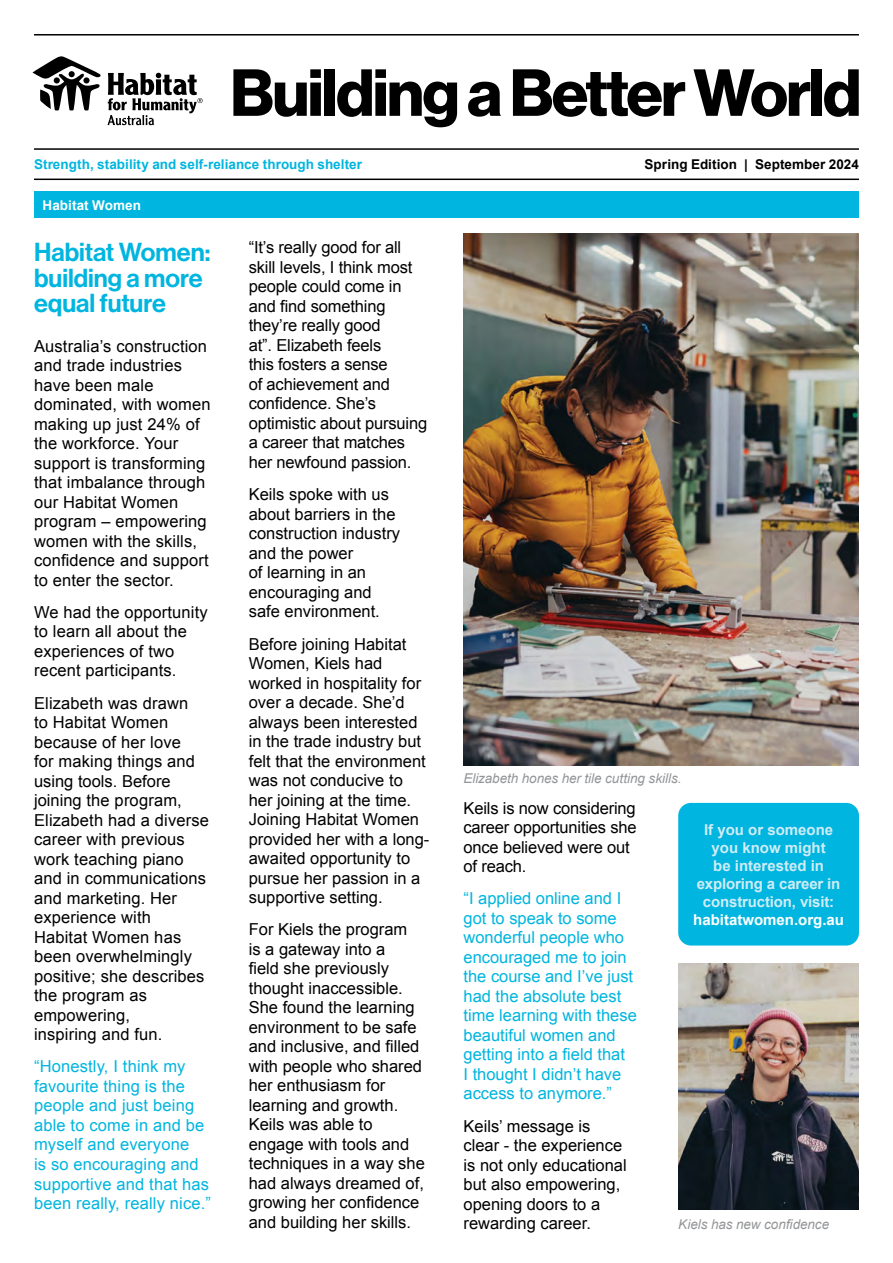
<style>
.page{position:relative;width:893px;height:1263px;background:#fff}
.page>*{position:absolute;margin:0;border:0;box-sizing:border-box;transform-origin:0 0}
.t1{font:64.95px "N Haas Grotesk DS Pro 75 Bd";letter-spacing:-.025em;color:#000}
.t2{font:25.5px/25.5px "N Haas Grotesk DS Pro 65 Md";color:#00b5df}
.t3{font:16.5px/19.5px "Arial";color:#000}
.t4{font:16.5px/19.5px "Arial";color:#00b5df}
.t5{font:700 15px/18px "Arial";color:#cfecf6;text-align:center}
.t6{font:700 15px "Arial";color:#fff}
.t7{font:italic 13.5px "Arial";letter-spacing:-.005em;color:#939598}
.t8{font:700 13.5px "Arial";color:#00b5df}
.t9{font:700 13.5px "Arial";letter-spacing:.005em;color:#000}
.t10{font:700 13.5px "Arial";letter-spacing:.005em;color:#fff}
</style>
<div class="page">
<hr style="left:34px;top:34px;width:825px;height:2px;background:#000">
<hr style="left:34px;top:148px;width:825px;height:2px;background:#000">
<svg style="left:33px;top:56px;width:170px;height:69px"></svg>
<img style="left:463px;top:233px;width:396px;height:532px">
<div style="left:34px;top:191px;width:825px;height:27px;background:#00b5df"></div>
<hr style="left:34px;top:179px;width:825px;height:1px;background:#000">
<img style="left:679px;top:964px;width:180px;height:245px">
<div style="left:678px;top:803px;width:181px;height:142px;background:#00b5df;border-radius:13px"></div>
<h1 class="t1" style="left:230px;top:55px;width:632px">Building a Better World</h1>
<p class="t8" style="left:34px;top:156px;width:330px">Strength, stability and self-reliance through shelter</p>
<p class="t9" style="left:645px;top:156px;width:216px">Spring Edition | September 2024</p>
<p class="t10" style="left:43px;top:196px;width:100px">Habitat Women</p>
<h2 class="t2" style="left:34px;top:240px;width:178px">Habitat Women: building a more equal future</h2>
<p class="t3" style="left:249px;top:238px;width:180px">“It’s really good for all skill levels, I think most people could come in and find something they’re really good<br>at”. Elizabeth feels<br>this fosters a sense<br>of achievement and confidence. She’s optimistic about pursuing a career that matches her newfound passion.</p>
<p class="t3" style="left:249px;top:485px;width:153px">Keils spoke with us about barriers in the construction industry and the power<br>of learning in an encouraging and safe environment.</p>
<p class="t3" style="left:249px;top:634px;width:182px">Before joining Habitat<br>Women, Kiels had worked in hospitality for over a decade. She’d always been interested in the trade industry but felt that the environment was not conducive to her joining at the time.<br>Joining Habitat Women provided her with a long&shy;awaited opportunity to pursue her passion in a supportive setting.</p>
<p class="t3" style="left:249px;top:920px;width:178px">For Kiels the program<br>is a gateway into a<br>field she previously thought inaccessible.<br>She found the learning environment to be safe and inclusive, and filled with people who shared her enthusiasm for learning and growth.<br>Keils was able to engage with tools and techniques in a way she had always dreamed of, growing her confidence and building her skills.</p>
<p class="t3" style="left:34px;top:336px;width:178px">Australia’s construction and trade industries have been male dominated, with women making up just 24% of the workforce. Your support is transforming that imbalance through our Habitat Women program – empowering women with the skills, confidence and support to enter the sector.</p>
<p class="t3" style="left:34px;top:602px;width:175px">We had the opportunity to learn all about the experiences of two recent participants.</p>
<p class="t3" style="left:34px;top:693px;width:177px">Elizabeth was drawn<br>to Habitat Women because of her love<br>for making things and using tools. Before joining the program,<br>Elizabeth had a diverse career with previous work teaching piano and in communications and marketing. Her experience with<br>Habitat Women has been overwhelmingly positive; she describes the program as empowering,<br>inspiring and fun.</p>
<p class="t4" style="left:34px;top:1057px;width:179px">“Honestly, I think my favourite thing is the people and just being able to come in and be myself and everyone<br>is so encouraging and supportive and that has been really, really nice.”</p>
<p class="t7" style="left:463px;top:770px;width:220px">Elizabeth hones her tile cutting skills.</p>
<p class="t3" style="left:463px;top:798px;width:175px">Keils is now considering career opportunities she once believed were out of reach.</p>
<p class="t4" style="left:463px;top:889px;width:175px">“I applied online and I got to speak to some wonderful people who encouraged me to join the course and I’ve just had the absolute best time learning with these beautiful women and getting into a field that<br>I thought I didn’t have access to anymore.”</p>
<p class="t3" style="left:463px;top:1116px;width:165px">Keils’ message is clear - the experience is not only educational but also empowering, opening doors to a rewarding career.</p>
<p class="t5" style="left:697px;top:821px;width:145px">If you or someone you know might<br>be interested in exploring a career in construction, visit:</p>
<p class="t6" style="left:693px;top:909px;width:152px">habitatwomen.org.au</p>
<p class="t7" style="left:678px;top:1215px;width:153px">Kiels has new confidence</p>
</div>
